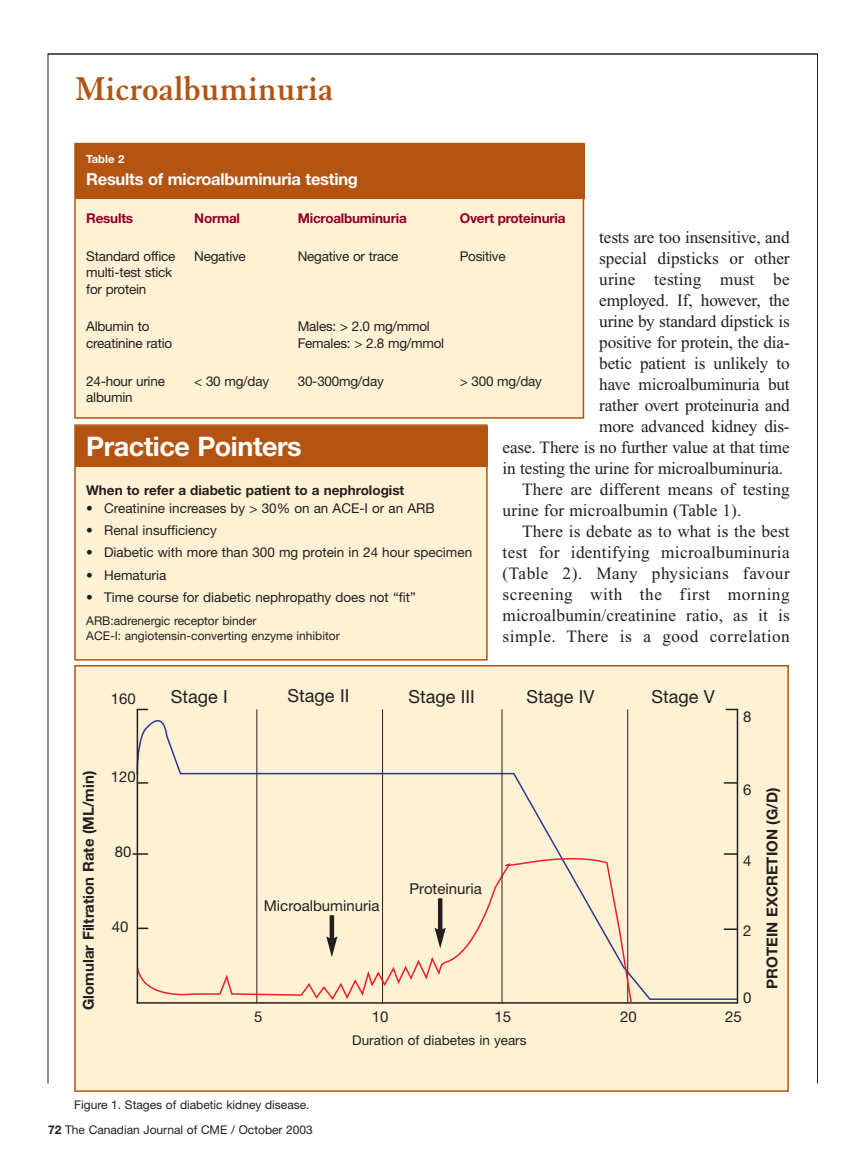
<style>
.page{position:relative;width:864px;height:1175px;background:#fff}
.page>*{position:absolute;margin:0;border:0;box-sizing:border-box;transform-origin:0 0}
.t1{font:700 36px "Granjon";color:#b45413}
.t2{font:700 27px "Helvetica Neue";letter-spacing:-.015em;color:#fff}
.t3{font:18px "Helvetica Neue";color:#231f20}
.t4{font:17.25px "Times New Roman";color:#231f20}
.t5{font:17.25px "Times New Roman";letter-spacing:.03em;color:#231f20}
.t6{font:17.25px "Times New Roman";letter-spacing:.02em;color:#231f20}
.t7{font:700 16.5px "Helvetica Neue";letter-spacing:-.015em;color:#fff}
.t8{font:15px "Helvetica Neue";color:#231f20}
.t9{font:700 15px "Helvetica Neue";color:#231f20}
.t10{font:13.5px/16.5px "Helvetica Neue";color:#231f20}
.t11{font:700 13.5px "Helvetica Neue";letter-spacing:-.015em;color:#900027}
.t12{font:700 13.5px "Helvetica Neue";color:#231f20}
.t13{font:12px/15px "Helvetica Neue";color:#231f20}
.t14{font:700 11.25px "Helvetica Neue";color:#fff}
.s1{font-weight:700}
</style>
<div class="page">
<hr style="left:48px;top:53px;width:770px;height:2px;background:#231f20">
<hr style="left:48px;top:53px;width:1px;height:1030px;background:#231f20">
<hr style="left:817px;top:53px;width:1px;height:1030px;background:#231f20">
<div style="left:75px;top:666px;width:713px;height:425px;background:#fff1d4"></div>
<div style="left:74px;top:665px;width:715px;height:426px;border:2px solid #b45413"></div>
<hr style="left:137px;top:1002px;width:601px;height:1px;background:#231f20">
<hr style="left:737px;top:709px;width:1px;height:294px;background:#231f20">
<svg style="left:136px;top:708px;width:603px;height:292px"></svg>
<svg style="left:136px;top:846px;width:497px;height:158px"></svg>
<hr style="left:502px;top:709px;width:1px;height:294px;background:#231f20">
<svg style="left:724px;top:853px;width:13px;height:1px"></svg>
<svg style="left:138px;top:927px;width:10px;height:2px"></svg>
<svg style="left:137px;top:708px;width:11px;height:2px"></svg>
<hr style="left:137px;top:709px;width:1px;height:294px;background:#231f20">
<div style="left:75px;top:143px;width:509px;height:275px;background:#fff1d4"></div>
<div style="left:75px;top:143px;width:509px;height:55px;background:#b45413"></div>
<div style="left:74px;top:143px;width:510px;height:276px;border:2px solid #b45413"></div>
<div style="left:75px;top:442px;width:413px;height:216px;background:#fff1d4"></div>
<div style="left:75px;top:426px;width:413px;height:40px;background:#b45413"></div>
<div style="left:74px;top:424px;width:414px;height:236px;border:2px solid #b45413"></div>
<h1 class="t1" style="left:75px;top:75px;width:260px">Microalbuminuria</h1>
<p class="t14" style="left:86px;top:155px;width:40px">Table 2</p>
<p class="t7" style="left:86px;top:174px;width:273px">Results of microalbuminuria testing</p>
<p class="t11" style="left:86px;top:213px;width:48px">Results</p>
<p class="t11" style="left:194px;top:213px;width:47px">Normal</p>
<p class="t11" style="left:298px;top:213px;width:111px">Microalbuminuria</p>
<p class="t11" style="left:460px;top:213px;width:107px">Overt proteinuria</p>
<p class="t10" style="left:86px;top:249px;width:91px">Standard office</p>
<p class="t10" style="left:194px;top:249px;width:53px">Negative</p>
<p class="t10" style="left:298px;top:249px;width:102px">Negative or trace</p>
<p class="t10" style="left:460px;top:249px;width:47px">Positive</p>
<p class="t10" style="left:86px;top:265px;width:88px">multi-test stick for protein</p>
<p class="t10" style="left:86px;top:320px;width:65px">Albumin to</p>
<p class="t10" style="left:298px;top:320px;width:134px">Males: &gt; 2.0 mg/mmol</p>
<p class="t10" style="left:86px;top:336px;width:87px">creatinine ratio</p>
<p class="t10" style="left:298px;top:336px;width:148px">Females: &gt; 2.8 mg/mmol</p>
<p class="t10" style="left:86px;top:374px;width:80px">24-hour urine</p>
<p class="t10" style="left:194px;top:374px;width:76px">&lt; 30 mg/day</p>
<p class="t10" style="left:298px;top:374px;width:88px">30-300mg/day</p>
<p class="t10" style="left:460px;top:374px;width:84px">&gt; 300 mg/day</p>
<p class="t10" style="left:86px;top:390px;width:48px">albumin</p>
<p class="t4" style="left:599px;top:231px;width:192px">tests are too insensitive, and</p>
<p class="t4" style="left:599px;top:252px;width:192px">special dipsticks or other</p>
<p class="t4" style="left:599px;top:273px;width:192px">urine testing must be</p>
<p class="t4" style="left:599px;top:294px;width:192px">employed. If, however, the</p>
<p class="t4" style="left:599px;top:315px;width:192px">urine by standard dipstick is</p>
<p class="t4" style="left:599px;top:336px;width:192px">positive for protein, the dia-</p>
<p class="t4" style="left:599px;top:357px;width:192px">betic patient is unlikely to</p>
<p class="t4" style="left:599px;top:378px;width:192px">have microalbuminuria but</p>
<p class="t4" style="left:599px;top:399px;width:192px">rather overt proteinuria and</p>
<p class="t4" style="left:599px;top:420px;width:192px">more advanced kidney dis-</p>
<p class="t4" style="left:503px;top:441px;width:289px">ease. There is no further value at that time</p>
<p class="t4" style="left:503px;top:462px;width:282px">in testing the urine for microalbuminuria.</p>
<p class="t4" style="left:522px;top:483px;width:269px">There are different means of testing</p>
<p class="t4" style="left:503px;top:504px;width:240px">urine for microalbumin (Table 1).</p>
<p class="t4" style="left:522px;top:525px;width:269px">There is debate as to what is the best</p>
<p class="t6" style="left:503px;top:546px;width:289px">test for identifying microalbuminuria</p>
<p class="t5" style="left:503px;top:567px;width:289px">(Table 2). Many physicians favour</p>
<p class="t5" style="left:503px;top:588px;width:289px">screening with the first morning</p>
<p class="t4" style="left:503px;top:609px;width:289px">microalbumin/creatinine ratio, as it is</p>
<p class="t5" style="left:503px;top:630px;width:289px">simple. There is a good correlation</p>
<h2 class="t2" style="left:86px;top:436px;width:217px">Practice Pointers</h2>
<p class="t12" style="left:86px;top:485px;width:320px">When to refer a diabetic patient to a nephrologist</p>
<p class="t10" style="left:86px;top:501px;width:350px">• Creatinine increases by &gt; 30% on an ACE-I or an ARB</p>
<p class="t10" style="left:86px;top:523px;width:132px">• Renal insufficiency</p>
<p class="t10" style="left:86px;top:545px;width:387px">• Diabetic with more than 300 mg protein in 24 hour specimen</p>
<p class="t10" style="left:86px;top:568px;width:82px">• Hematuria</p>
<p class="t10" style="left:86px;top:590px;width:331px">• Time course for diabetic nephropathy does not “fit”</p>
<p class="t13" style="left:86px;top:615px;width:255px">ARB:adrenergic receptor binder<br>ACE-I: angiotensin-converting enzyme inhibitor</p>
<p class="t8" style="left:111px;top:693px;width:27px">160</p>
<p class="t3" style="left:171px;top:690px;width:59px">Stage I</p>
<p class="t3" style="left:288px;top:689px;width:63px">Stage II</p>
<p class="t3" style="left:408px;top:690px;width:68px">Stage III</p>
<p class="t3" style="left:526px;top:690px;width:70px">Stage IV</p>
<p class="t3" style="left:651px;top:690px;width:65px">Stage V</p>
<p class="t8" style="left:743px;top:711px;width:10px">8</p>
<p class="t9" style="left:83px;top:1010px;width:241px;rotate:-90deg">Glomular Filtration Rate (ML/min)</p>
<p class="t8" style="left:111px;top:771px;width:27px">120</p>
<p class="t8" style="left:115px;top:846px;width:18px">80</p>
<p class="t8" style="left:112px;top:921px;width:18px">40</p>
<p class="t8" style="left:743px;top:784px;width:10px">6</p>
<p class="t8" style="left:264px;top:900px;width:117px">Microalbuminuria</p>
<p class="t8" style="left:410px;top:883px;width:74px">Proteinuria</p>
<p class="t8" style="left:743px;top:855px;width:10px">4</p>
<p class="t8" style="left:743px;top:925px;width:10px">2</p>
<p class="t8" style="left:743px;top:992px;width:10px">0</p>
<p class="t8" style="left:254px;top:1010px;width:10px">5</p>
<p class="t8" style="left:372px;top:1010px;width:18px">10</p>
<p class="t8" style="left:494px;top:1010px;width:18px">15</p>
<p class="t8" style="left:620px;top:1010px;width:18px">20</p>
<p class="t8" style="left:725px;top:1010px;width:18px">25</p>
<p class="t10" style="left:352px;top:1033px;width:176px">Duration of diabetes in years</p>
<p class="t9" style="left:767px;top:988px;width:202px;rotate:-90deg">PROTEIN EXCRETION (G/D)</p>
<p class="t13" style="left:74px;top:1097px;width:237px">Figure 1. Stages of diabetic kidney disease.</p>
<p class="t13" style="left:48px;top:1123px;width:266px"><span class="s1">72</span> The Canadian Journal of CME / October 2003</p>
</div>
